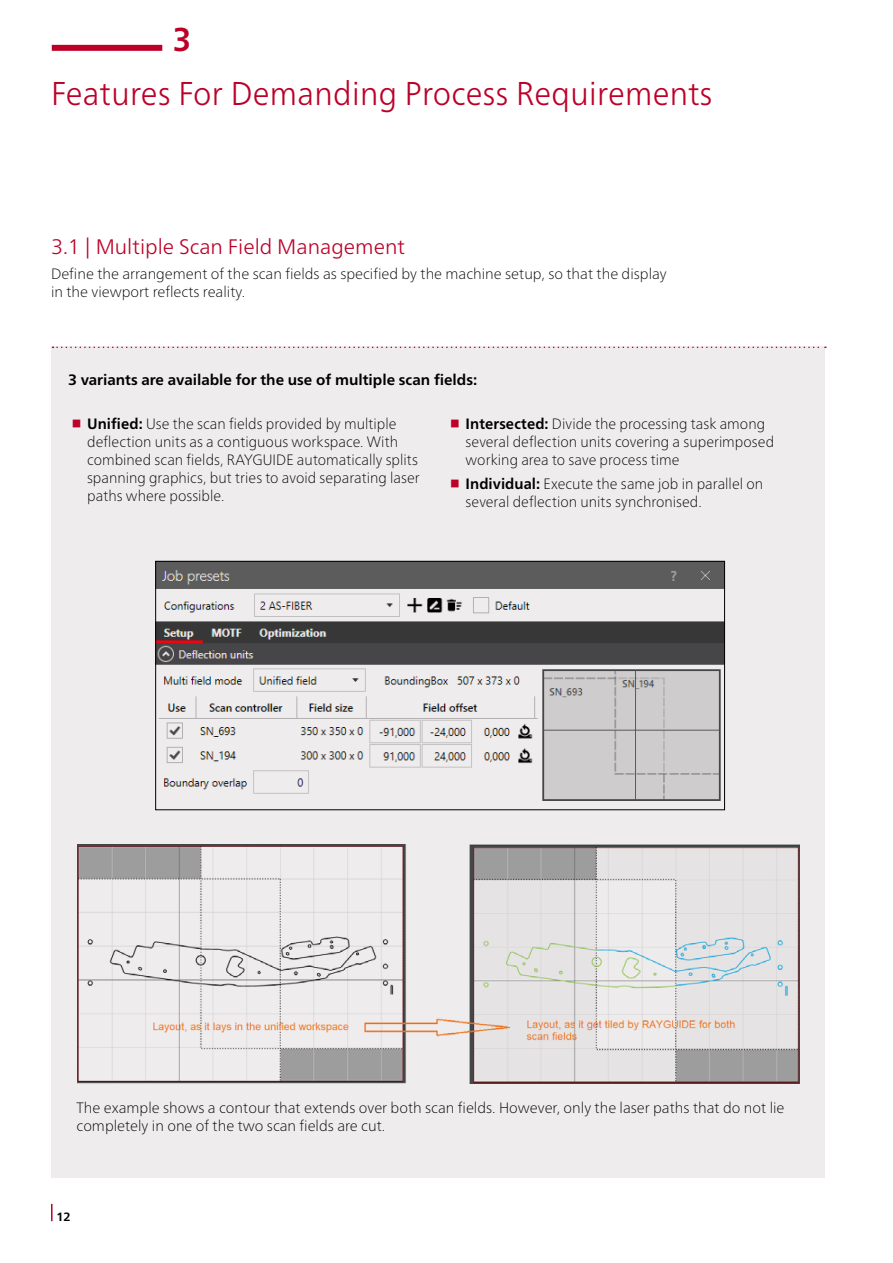
<style>
.page{position:relative;width:893px;height:1263px;background:#fff}
.page>*{position:absolute;margin:0;border:0;box-sizing:border-box;transform-origin:0 0}
.t1{font:300 33px "Frutiger Neue LT Pro";letter-spacing:.01em;color:#bc0028;scale:.94 1}
.t2{font:700 33px "Frutiger Neue LT Pro";color:#bc0028;scale:.94 1}
.t3{font:300 21px "Frutiger Neue LT Pro";color:#bc0028}
.t4{font:100 15px/18px "Frutiger Neue LT Pro";color:#000}
.t5{font:700 15px "Frutiger Neue LT Pro";color:#000}
.t6{font:700 12px "Frutiger Neue LT Pro";color:#000}
.s1{font-weight:700}
</style>
<div class="page">
<svg style="left:51px;top:1204px;width:2px;height:17px"></svg>
<div style="left:52px;top:45px;width:110px;height:6px;background:#bd0028"></div>
<div style="left:51px;top:346px;width:774px;height:832px;background:#eeecec"></div>
<svg style="left:53px;top:347px;width:773px;height:1px"></svg>
<img style="left:157px;top:563px;width:566px;height:238px">
<div style="left:155px;top:561px;width:570px;height:249px;border:1px solid #000"></div>
<img style="left:77px;top:844px;width:723px;height:239px">
<h1 class="t2" style="left:173px;top:20px;width:21px">3</h1>
<h1 class="t1" style="left:51px;top:74px;width:705px">Features For Demanding Process Requirements</h1>
<h2 class="t3" style="left:51px;top:234px;width:356px">3.1 | Multiple Scan Field Management</h2>
<p class="t4" style="left:51px;top:265px;width:617px">Define the arrangement of the scan fields as specified by the machine setup, so that the display in the viewport reflects reality.</p>
<p class="t5" style="left:68px;top:371px;width:411px">3 variants are available for the use of multiple scan fields:</p>
<p class="t4" style="left:87px;top:415px;width:334px"><span class="s1">Unified:</span> Use the scan fields provided by multiple deflection units as a contiguous workspace. With combined scan fields, RAYGUIDE automatically splits spanning graphics, but tries to avoid separating laser paths where possible.</p>
<p class="t4" style="left:466px;top:415px;width:310px"><span class="s1">Intersected:</span> Divide the processing task among several deflection units covering a superimposed working area to save process time</p>
<p class="t4" style="left:466px;top:475px;width:299px"><span class="s1">Individual:</span> Execute the same job in parallel on several deflection units synchronised.</p>
<p class="t4" style="left:77px;top:1099px;width:709px">The example shows a contour that extends over both scan fields. However, only the laser paths that do not lie completely in one of the two scan fields are cut.</p>
<p class="t6" style="left:56px;top:1210px;width:16px">12</p>
</div>
